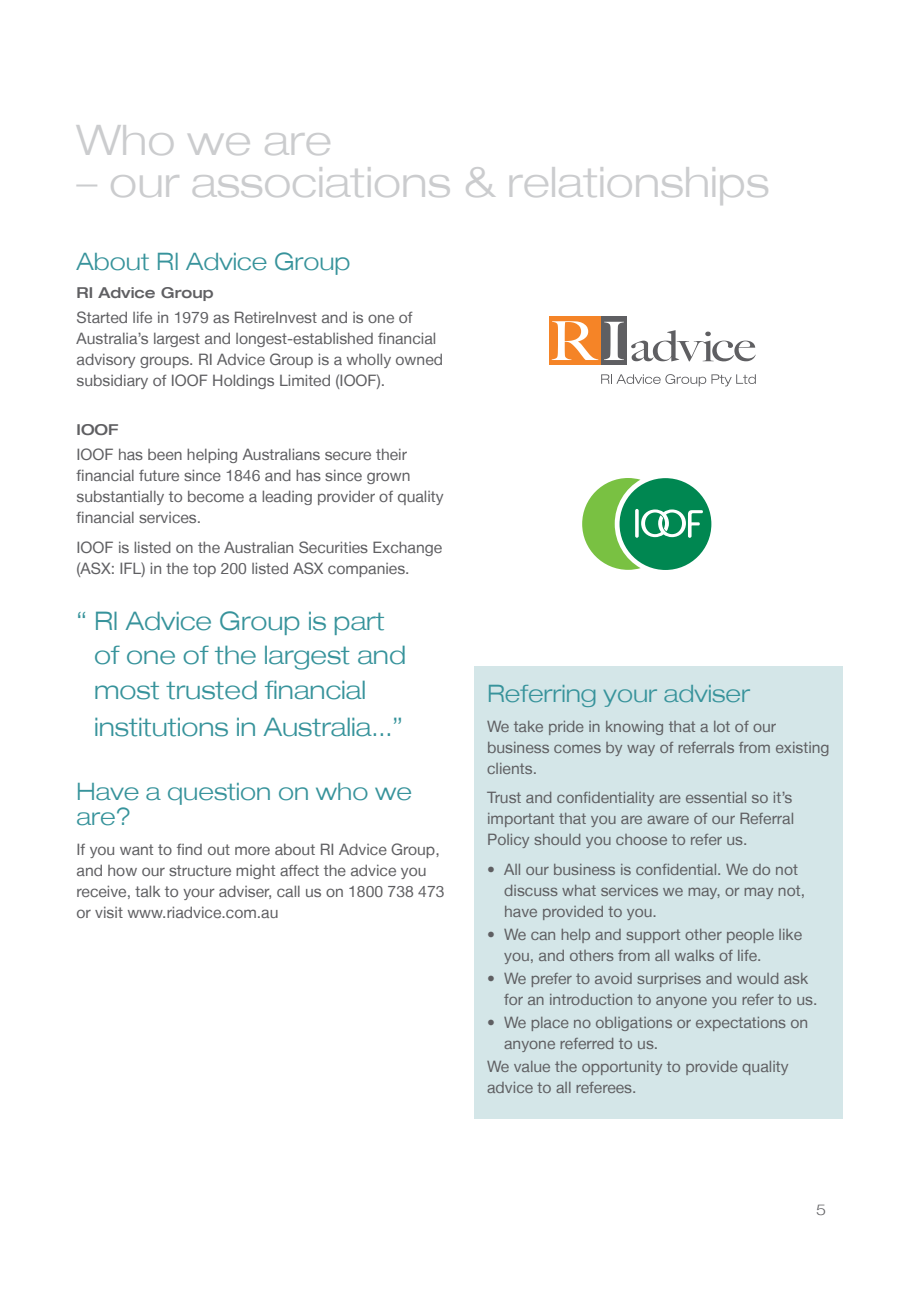
<style>
.page{position:relative;width:919px;height:1289px;background:#fff}
.page>*{position:absolute;margin:0;border:0;box-sizing:border-box;transform-origin:0 0}
.t1{font:300 expanded 42px "Helvetica Neue LT";color:#cbccce}
.t2{font:300 expanded 25.5px/34.5px "Helvetica Neue LT";color:#37939b}
.t3{font:300 expanded 24px/25.5px "Helvetica Neue LT";color:#37939b}
.t4{font:15.75px/21px "Helvetica Neue LT";color:#5f5f62}
.t5{font:500 expanded 15px "Helvetica Neue LT";color:#5f5f62}
.t6{font:300 expanded 15px "Helvetica Neue LT";color:#5f5f62}
</style>
<div class="page">
<svg style="left:631px;top:330px;width:124px;height:31px"></svg>
<div style="left:549px;top:316px;width:52px;height:48px;background:#f58427"></div>
<svg style="left:551px;top:321px;width:47px;height:39px"></svg>
<div style="left:601px;top:316px;width:25px;height:48px;background:#5f5f62"></div>
<svg style="left:604px;top:322px;width:20px;height:38px"></svg>
<svg style="left:601px;top:374px;width:154px;height:12px"></svg>
<div style="left:619px;top:478px;width:92px;height:92px;background:#008751;border-radius:50%"></div>
<svg style="left:582px;top:478px;width:120px;height:92px"></svg>
<div style="left:474px;top:666px;width:368px;height:452px;background:#d4e6e8"></div>
<h1 class="t1" style="left:77px;top:115px;width:257px">Who we are</h1>
<h1 class="t1" style="left:77px;top:157px;width:694px">– our associations &amp; relationships</h1>
<h3 class="t3" style="left:77px;top:248px;width:275px">About RI Advice Group</h3>
<p class="t5" style="left:77px;top:283px;width:138px">RI Advice Group</p>
<p class="t4" style="left:77px;top:306px;width:368px">Started life in 1979 as RetireInvest and is one of Australia’s largest and longest-established financial advisory groups. RI Advice Group is a wholly owned subsidiary of IOOF Holdings Limited (IOOF).</p>
<p class="t5" style="left:77px;top:420px;width:43px">IOOF</p>
<p class="t4" style="left:77px;top:444px;width:368px">IOOF has been helping Australians secure their financial future since 1846 and has since grown substantially to become a leading provider of quality financial services.</p>
<p class="t4" style="left:77px;top:536px;width:367px">IOOF is listed on the Australian Securities Exchange (ASX: IFL) in the top 200 listed ASX companies.</p>
<h2 class="t2" style="left:94px;top:603px;width:313px;text-indent:-17px">“ RI Advice Group is part of one of the largest and most trusted financial</h2>
<h2 class="t2" style="left:94px;top:709px;width:310px">institutions in Australia...”</h2>
<h3 class="t3" style="left:77px;top:778px;width:337px">Have a question on who we are?</h3>
<p class="t4" style="left:77px;top:838px;width:369px">If you want to find out more about RI Advice Group, and how our structure might affect the advice you receive, talk to your adviser, call us on 1800 738 473 or visit www.riadvice.com.au</p>
<h3 class="t3" style="left:487px;top:680px;width:264px">Referring your adviser</h3>
<p class="t4" style="left:487px;top:715px;width:344px">We take pride in knowing that a lot of our business comes by way of referrals from existing clients.</p>
<p class="t4" style="left:487px;top:786px;width:308px;text-align:justify">Trust and confidentiality are essential so it’s important that you are aware of our Referral Policy should you choose to refer us.</p>
<p class="t4" style="left:504px;top:858px;width:302px;text-indent:-17px">• All our business is confidential. We do not discuss what services we may, or may not, have provided to you.</p>
<p class="t4" style="left:504px;top:923px;width:299px;text-indent:-17px">• We can help and support other people like you, and others from all walks of life.</p>
<p class="t4" style="left:504px;top:967px;width:315px;text-indent:-17px">• We prefer to avoid surprises and would ask for an introduction to anyone you refer to us.</p>
<p class="t4" style="left:504px;top:1011px;width:305px;text-indent:-17px">• We place no obligations or expectations on anyone referred to us.</p>
<p class="t4" style="left:487px;top:1055px;width:303px">We value the opportunity to provide quality advice to all referees.</p>
<p class="t6" style="left:816px;top:1200px;width:12px">5</p>
</div>
